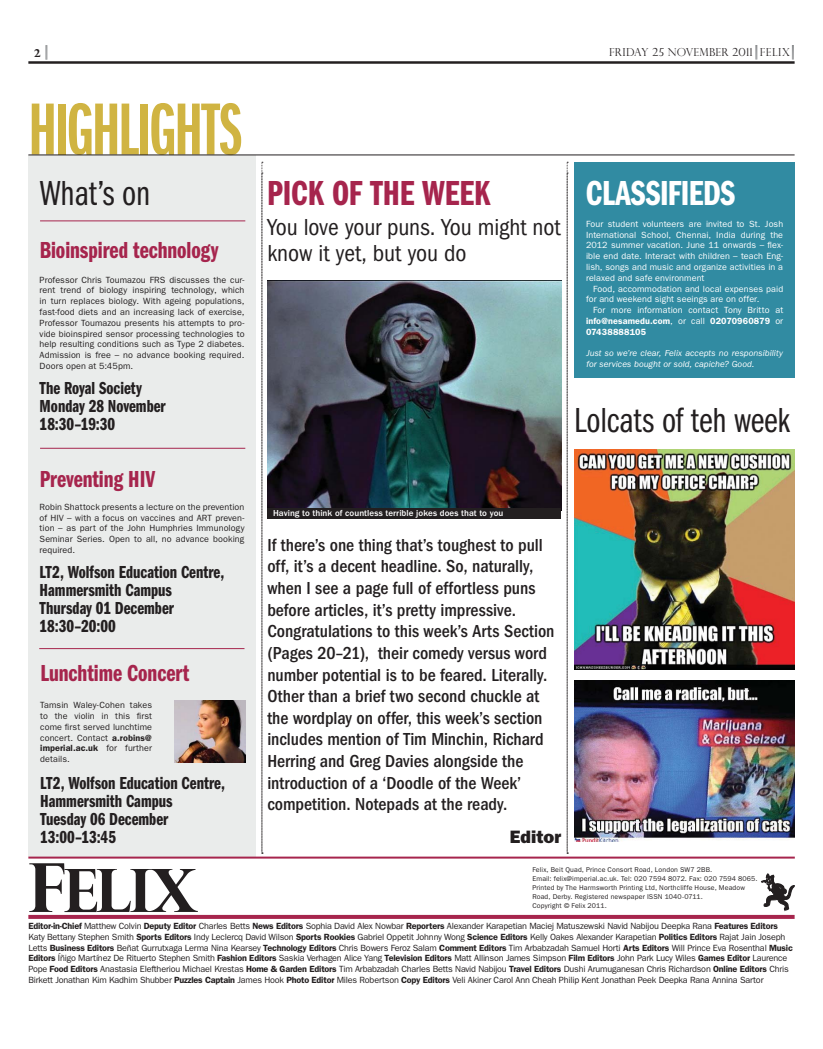
<style>
.page{position:relative;width:823px;height:1049px;background:#fff}
.page>*{position:absolute;margin:0;border:0;box-sizing:border-box;transform-origin:0 0}
.t1{font:76.4px "Franklin Gothic LT Demi X Cmpr";letter-spacing:-.03em;color:#d0b442}
.t2{font:59.7px "Title Wave";color:#231f20}
.t3{font:36px "Franklin Gothic LT Book Cmpr";letter-spacing:-.005em;color:#231f20}
.t4{font:36px "Franklin Gothic LT Demi Cmpr";color:#a6254d}
.t5{font:36px "Franklin Gothic LT Demi Cmpr";letter-spacing:-.015em;color:#fff}
.t6{font:24px "Franklin Gothic LT Demi Cmpr";color:#a6254d}
.t7{font:condensed 24px/26px "Franklin Gothic LT";letter-spacing:-.01em;color:#231f20}
.t8{font:500 condensed 18px/21.6px "Franklin Gothic LT";color:#231f20}
.t9{font:18px/18px "Franklin Gothic LT Demi Cmpr";color:#231f20}
.t10{font:800 18px "Franklin Gothic LT";color:#231f20}
.t11{font:300 11px "Perpetua Titling";letter-spacing:.02em;color:#231f20}
.t12{font:700 11px "Perpetua Titling";color:#231f20}
.t13{font:9px/10.8px "Franklin Gothic LT";letter-spacing:-.02em;color:#231f20;text-align:justify}
.t14{font:9px "Franklin Gothic LT";letter-spacing:.01em;color:#fff}
.t15{font:italic 9px/10.8px "Franklin Gothic LT";letter-spacing:.005em;color:#fff}
.t16{font:500 9px "Franklin Gothic LT";letter-spacing:.005em;color:#fff}
.t17{font:600 9px "Franklin Gothic LT";letter-spacing:.01em;color:#fff}
.t18{font:7px/9px "Franklin Gothic LT";letter-spacing:.02em;color:#231f20}
.s1{font-weight:600}
.s2{font-weight:400}
.s3{font-size:67.7px}
</style>
<div class="page">
<div style="left:28px;top:155px;width:228px;height:701px;background:#eaeceb"></div>
<img style="left:267px;top:281px;width:294px;height:227px">
<img style="left:574px;top:450px;width:220px;height:220px">
<div style="left:574px;top:162px;width:220px;height:216px;background:#318ba2"></div>
<hr style="left:28px;top:61px;width:766px;height:3px;background:#231f20">
<svg style="left:755px;top:45px;width:1px;height:15px"></svg>
<svg style="left:791px;top:45px;width:2px;height:15px"></svg>
<svg style="left:45px;top:45px;width:2px;height:15px"></svg>
<hr style="left:28px;top:155px;width:766px;height:1px;background:#231f20">
<svg style="left:760px;top:874px;width:34px;height:36px"></svg>
<svg style="left:261px;top:162px;width:2px;height:692px"></svg>
<hr style="left:28px;top:856px;width:766px;height:2px;background:#a6254d">
<svg style="left:28px;top:915px;width:766px;height:4px;background:#a72950"></svg>
<svg style="left:566px;top:162px;width:1px;height:692px"></svg>
<hr style="left:40px;top:220px;width:205px;height:1px;background:#a6254d">
<div style="left:267px;top:508px;width:294px;height:11px;background:#231f20"></div>
<hr style="left:40px;top:448px;width:205px;height:1px;background:#a6254d">
<hr style="left:39px;top:648px;width:205px;height:1px;background:#a6254d">
<img style="left:574px;top:680px;width:220px;height:162px">
<img style="left:174px;top:700px;width:71px;height:62px">
<p class="t12" style="left:34px;top:47px;width:8px">2</p>
<p class="t11" style="left:608px;top:46px;width:182px">FRIDAY 25 NOVEMBER 2011 FELIX</p>
<p class="t1" style="left:28px;top:104px;width:215px">HIGHLIGHTS</p>
<p class="t3" style="left:40px;top:181px;width:112px">What’s on</p>
<p class="t6" style="left:40px;top:242px;width:180px">Bioinspired technology</p>
<p class="t13" style="left:40px;top:275px;width:206px">Professor Chris Toumazou FRS discusses the cur&shy;rent trend of biology inspiring technology, which in turn replaces biology. With ageing populations, fast-food diets and an increasing lack of exercise, Professor Toumazou presents his attempts to pro&shy;vide bioinspired sensor processing technologies to help resulting conditions such as Type 2 diabetes.<br>Admission is free – no advance booking required.<br>Doors open at 5:45pm.</p>
<p class="t9" style="left:40px;top:381px;width:127px">The Royal Society<br>Monday 28 November<br>18:30–19:30</p>
<p class="t6" style="left:40px;top:471px;width:117px">Preventing HIV</p>
<p class="t13" style="left:40px;top:502px;width:206px">Robin Shattock presents a lecture on the prevention of HIV – with a focus on vaccines and ART preven&shy;tion – as part of the John Humphries Immunology Seminar Series. Open to all, no advance booking required.</p>
<p class="t9" style="left:40px;top:564px;width:186px">LT2, Wolfson Education Centre,<br>Hammersmith Campus<br>Thursday 01 December<br>18:30–20:00</p>
<p class="t6" style="left:40px;top:664px;width:150px">Lunchtime Concert</p>
<p class="t13" style="left:40px;top:700px;width:113px">Tamsin Waley-Cohen takes to the violin in this first come first served lunchtime concert. Contact <span class="s1">a.robins@ imperial.ac.uk</span> for further details.</p>
<p class="t9" style="left:40px;top:775px;width:186px">LT2, Wolfson Education Centre,<br>Hammersmith Campus<br>Tuesday 06 December<br>13:00–13:45</p>
<p class="t4" style="left:267px;top:181px;width:225px">PICK OF THE WEEK</p>
<p class="t7" style="left:267px;top:216px;width:294px">You love your puns. You might not know it yet, but you do</p>
<p class="t5" style="left:585px;top:181px;width:151px">CLASSIFIEDS</p>
<p class="t14" style="left:585px;top:221px;width:198px">Four student volunteers are invited to St. Josh</p>
<p class="t14" style="left:585px;top:231px;width:198px">International School, Chennai, India during the</p>
<p class="t14" style="left:585px;top:242px;width:198px">2012 summer vacation. June 11 onwards – flex-</p>
<p class="t14" style="left:585px;top:253px;width:198px">ible end date. Interact with children – teach Eng-</p>
<p class="t14" style="left:585px;top:264px;width:198px">lish, songs and music and organize activities in a</p>
<p class="t14" style="left:585px;top:275px;width:120px">relaxed and safe environment</p>
<p class="t14" style="left:592px;top:285px;width:191px">Food, accommodation and local expenses paid</p>
<p class="t14" style="left:585px;top:296px;width:175px">for and weekend sight seeings are on offer.</p>
<p class="t14" style="left:592px;top:307px;width:191px">For more information contact Tony Britto at</p>
<p class="t17" style="left:585px;top:318px;width:198px">info@nesamedu.com<span class="s2">, or call</span> 02070960879 <span class="s2">or</span></p>
<p class="t17" style="left:585px;top:329px;width:62px">07438888105</p>
<p class="t15" style="left:586px;top:349px;width:198px">Just so we’re clear, Felix accepts no responsibility for services bought or sold, capiche? Good.</p>
<p class="t3" style="left:574px;top:408px;width:217px">Lolcats of teh week</p>
<p class="t16" style="left:273px;top:510px;width:232px">Having to think of countless terrible jokes does that to you</p>
<p class="t8" style="left:267px;top:536px;width:288px">If there’s one thing that’s toughest to pull off, it’s a decent headline. So, naturally, when I see a page full of effortless puns before articles, it’s pretty impressive.<br>Congratulations to this week’s Arts Section (Pages 20–21), their comedy versus word number potential is to be feared. Literally.<br>Other than a brief two second chuckle at the wordplay on offer, this week’s section includes mention of Tim Minchin, Richard Herring and Greg Davies alongside the introduction of a ‘Doodle of the Week’ competition. Notepads at the ready.</p>
<p class="t10" style="left:509px;top:826px;width:53px">Editor</p>
<p class="t2" style="left:28px;top:856px;width:172px"><span class="s3">F</span>ELIX</p>
<p class="t18" style="left:532px;top:865px;width:226px">Felix, Beit Quad, Prince Consort Road, London SW7 2BB.<br>Email: felix@imperial.ac.uk. Tel: 020 7594 8072. Fax: 020 7594 8065.<br>Printed by The Harmsworth Printing Ltd, Northcliffe House, Meadow Road, Derby. Registered newspaper ISSN 1040-0711.<br>Copyright © Felix 2011.</p>
<p class="t13" style="left:28px;top:921px;width:765px;text-align:left"><span class="s1">Editor-in-Chief</span> Matthew Colvin <span class="s1">Deputy Editor</span> Charles Betts <span class="s1">News Editors</span> Sophia David Alex Nowbar <span class="s1">Reporters</span> Alexander Karapetian Maciej Matuszewski Navid Nabijou Deepka Rana <span class="s1">Features Editors </span>Katy Bettany Stephen Smith <span class="s1">Sports Editors</span> Indy Leclercq David Wilson <span class="s1">Sports Rookies</span> Gabriel Oppetit Johnny Wong <span class="s1">Science Editors</span> Kelly Oakes Alexander Karapetian <span class="s1">Politics Editors</span> Rajat Jain Joseph Letts <span class="s1">Business Editors</span> Beñat Gurrutxaga Lerma Nina Kearsey <span class="s1">Technology Editors</span> Chris Bowers Feroz Salam <span class="s1">Comment Editors</span> Tim Arbabzadah Samuel Horti <span class="s1">Arts Editors</span> Will Prince Eva Rosenthal <span class="s1">Music Editors</span> Íñigo Martínez De Rituerto Stephen Smith <span class="s1">Fashion Editors</span> Saskia Verhagen Alice Yang <span class="s1">Television Editors</span> Matt Allinson James Simpson <span class="s1">Film Editors</span> John Park Lucy Wiles <span class="s1">Games Editor</span> Laurence Pope <span class="s1">Food Editors</span> Anastasia Eleftheriou Michael Krestas <span class="s1">Home &amp; Garden Editors</span> Tim Arbabzadah Charles Betts Navid Nabijou <span class="s1">Travel Editors</span> Dushi Arumuganesan Chris Richardson <span class="s1">Online Editors</span> Chris Birkett Jonathan Kim Kadhim Shubber <span class="s1">Puzzles Captain</span> James Hook <span class="s1">Photo Editor</span> Miles Robertson <span class="s1">Copy Editors</span> Veli Akiner Carol Ann Cheah Philip Kent Jonathan Peek Deepka Rana Annina Sartor</p>
</div>
